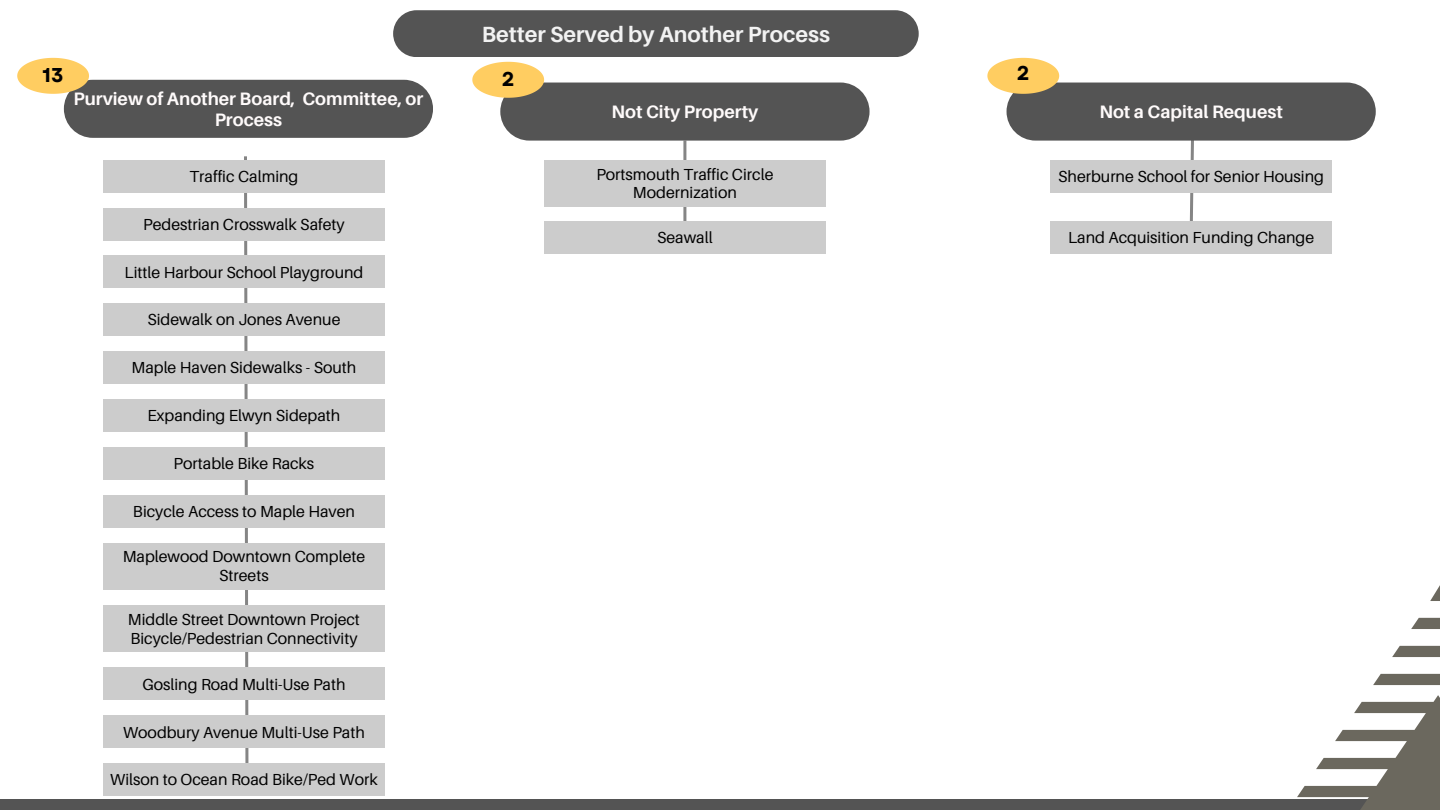
<style>
.page{position:relative;width:1440px;height:810px;background:#fff}
.page>*{position:absolute;margin:0;border:0;box-sizing:border-box;transform-origin:0 0}
.t1{font:700 22px "Aileron";color:#f2f2f2}
.t2{font:700 20px "Garet";color:#000}
.t3{font:700 18px/21px "Aileron";color:#fffbfb;text-align:center}
.t4{font:16px/18.8px "Aileron";color:#000;text-align:center}
</style>
<div class="page">
<svg style="left:242px;top:156px;width:8px;height:608px"></svg>
<div style="left:103px;top:160px;width:282px;height:32px;background:#ccc"></div>
<hr style="left:683px;top:141px;width:3px;height:80px;background:#858585">
<svg style="left:1188px;top:141px;width:8px;height:80px"></svg>
<div style="left:393px;top:10px;width:526px;height:47px;background:#545454;border-radius:23px"></div>
<div style="left:500px;top:83px;width:370px;height:58px;background:#545454;border-radius:29px"></div>
<div style="left:1007px;top:83px;width:369px;height:58px;background:#545454;border-radius:29px"></div>
<div style="left:64px;top:80px;width:369px;height:58px;background:#545454;border-radius:29px"></div>
<svg style="left:17px;top:58px;width:72px;height:36px"></svg>
<svg style="left:472px;top:62px;width:72px;height:36px"></svg>
<svg style="left:987px;top:58px;width:72px;height:36px"></svg>
<div style="left:103px;top:208px;width:282px;height:32px;background:#ccc"></div>
<div style="left:103px;top:256px;width:282px;height:32px;background:#ccc"></div>
<div style="left:103px;top:304px;width:282px;height:32px;background:#ccc"></div>
<div style="left:103px;top:352px;width:282px;height:32px;background:#ccc"></div>
<div style="left:103px;top:399px;width:282px;height:33px;background:#ccc"></div>
<div style="left:103px;top:447px;width:282px;height:32px;background:#ccc"></div>
<div style="left:103px;top:495px;width:282px;height:32px;background:#ccc"></div>
<div style="left:103px;top:543px;width:282px;height:47px;background:#ccc"></div>
<div style="left:103px;top:605px;width:282px;height:47px;background:#ccc"></div>
<div style="left:103px;top:668px;width:282px;height:32px;background:#ccc"></div>
<div style="left:103px;top:716px;width:282px;height:32px;background:#ccc"></div>
<div style="left:103px;top:764px;width:282px;height:32px;background:#ccc"></div>
<div style="left:544px;top:160px;width:282px;height:47px;background:#ccc"></div>
<div style="left:544px;top:221px;width:282px;height:32px;background:#ccc"></div>
<div style="left:1050px;top:160px;width:282px;height:32px;background:#ccc"></div>
<div style="left:1050px;top:221px;width:282px;height:32px;background:#ccc"></div>
<div style="left:0;top:799px;width:1440px;height:11px;background:#545454"></div>
<svg style="left:1297px;top:695px;width:143px;height:115px"></svg>
<svg style="left:1392px;top:646px;width:48px;height:11px"></svg>
<svg style="left:1411px;top:618px;width:29px;height:11px"></svg>
<svg style="left:1373px;top:674px;width:67px;height:11px"></svg>
<svg style="left:1430px;top:585px;width:10px;height:16px"></svg>
<p class="t1" style="left:482px;top:20px;width:350px">Better Served by Another Process</p>
<p class="t2" style="left:43px;top:61px;width:22px">13</p>
<p class="t2" style="left:502px;top:64px;width:14px">2</p>
<p class="t2" style="left:1017px;top:59px;width:14px">2</p>
<p class="t3" style="left:74px;top:87px;width:351px">Purview of Another Board, Committee, or<br>Process</p>
<p class="t4" style="left:189px;top:166px;width:110px">Traffic Calming</p>
<p class="t4" style="left:143px;top:214px;width:203px">Pedestrian Crosswalk Safety</p>
<p class="t4" style="left:125px;top:262px;width:240px">Little Harbour School Playground</p>
<p class="t4" style="left:147px;top:310px;width:195px">Sidewalk on Jones Avenue</p>
<p class="t4" style="left:132px;top:358px;width:226px">Maple Haven Sidewalks - South</p>
<p class="t4" style="left:148px;top:406px;width:194px">Expanding Elwyn Sidepath</p>
<p class="t4" style="left:174px;top:454px;width:142px">Portable Bike Racks</p>
<p class="t4" style="left:133px;top:502px;width:224px">Bicycle Access to Maple Haven</p>
<p class="t4" style="left:123px;top:547px;width:244px">Maplewood Downtown Complete<br>Streets</p>
<p class="t4" style="left:128px;top:610px;width:234px;text-align:left">Middle Street Downtown Project<br>Bicycle/Pedestrian Connectivity</p>
<p class="t4" style="left:142px;top:674px;width:205px">Gosling Road Multi-Use Path</p>
<p class="t4" style="left:123px;top:722px;width:243px">Woodbury Avenue Multi-Use Path</p>
<p class="t4" style="left:110px;top:770px;width:269px">Wilson to Ocean Road Bike/Ped Work</p>
<p class="t3" style="left:611px;top:101px;width:148px">Not City Property</p>
<p class="t3" style="left:1099px;top:101px;width:185px">Not a Capital Request</p>
<p class="t4" style="left:596px;top:164px;width:179px">Portsmouth Traffic Circle<br>Modernization</p>
<p class="t4" style="left:657px;top:227px;width:57px">Seawall</p>
<p class="t4" style="left:1058px;top:166px;width:267px">Sherburne School for Senior Housing</p>
<p class="t4" style="left:1068px;top:227px;width:248px">Land Acquisition Funding Change</p>
</div>
